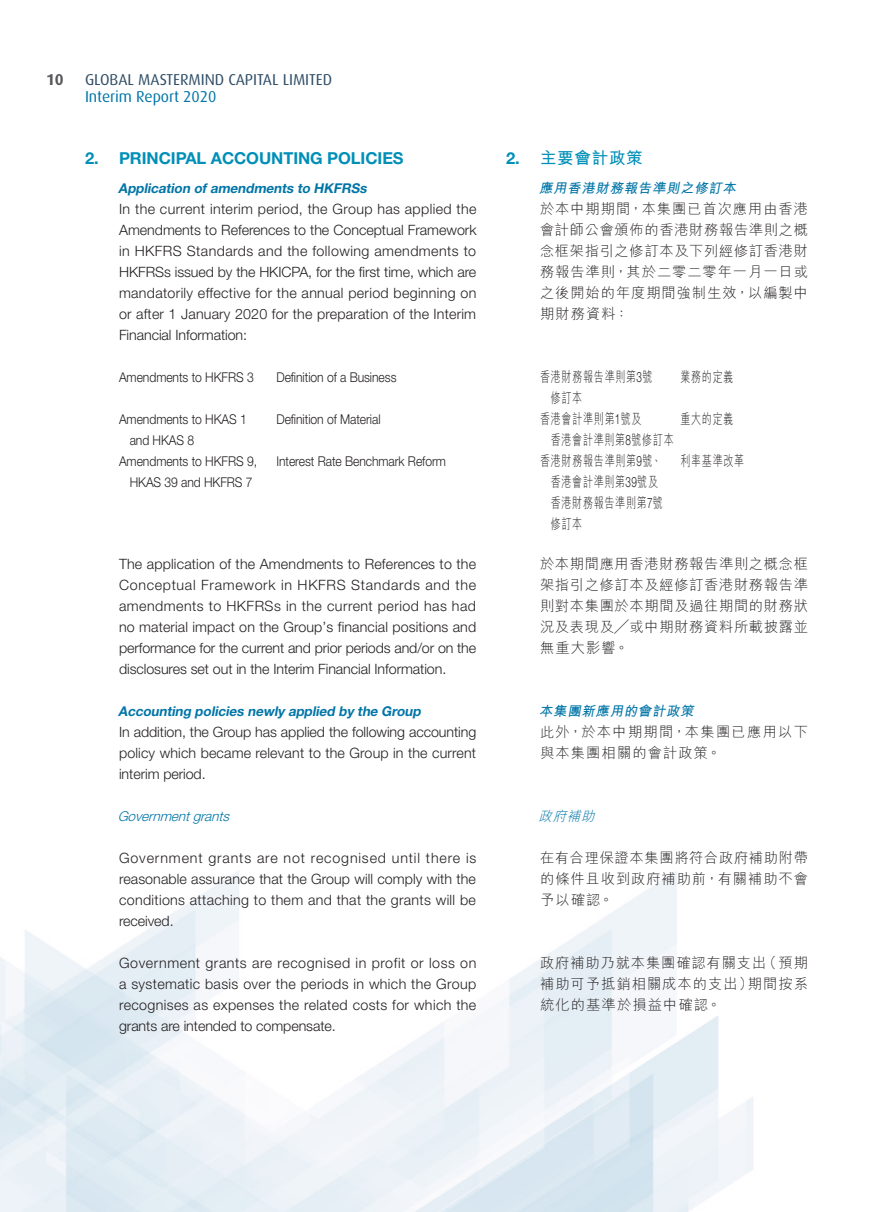
<style>
.page{position:relative;width:893px;height:1212px;background:#fff}
.page>*{position:absolute;margin:0;border:0;box-sizing:border-box;transform-origin:0 0}
.Heading_2{font:700 16.5px "Helvetica Neue LT Std";letter-spacing:-.005em;color:#008fb8}
.C_Heading_2{font:700 16.5px "M Hei HK";letter-spacing:.045em;color:#008fb8}
.t1{font:15.75px "Dax";letter-spacing:-.005em;color:#304e67}
.t2{font:15.75px "Dax";letter-spacing:-.005em;color:#0075a7}
.t3{font:700 15.75px "Dax";color:#57585a}
.Body_Text{font:300 14.25px/21px "Helvetica Neue LT Std";letter-spacing:-.005em;color:#231f20;text-align:justify}
.C_Body_Text{font:300 14.25px/21px "M Hei HK";letter-spacing:.07em;color:#231f20;text-align:justify}
.C_Body_Text-2{font:300 14.25px/21px "M Hei HK";letter-spacing:.07em;color:#231f20;scale:.7 1}
.C_Body_Text-3{font:300 14.25px/21px "M Hei HK";letter-spacing:.09em;color:#231f20}
.Body_Text-2{font:300 13.5px/21px "Helvetica Neue LT Std";letter-spacing:-.005em;color:#231f20;scale:.9 1}
.Heading_3{font:italic 700 13.5px "Helvetica Neue LT Std";color:#0075a7}
.C_Heading_3{font:italic 700 13.5px "M Hei HK";color:#0075a7}
.Heading_4{font:italic 300 13.5px "Helvetica Neue LT Std";color:#0075a7}
.C_Heading_4{font:italic 300 13.5px "M Hei HK";color:#0075a7}
.s1{font-family:"Helvetica Neue LT Std"}
</style>
<div class="page">
<p class="t3" style="left:46px;top:71px;width:19px">10</p>
<p class="t1" style="left:85px;top:71px;width:249px">GLOBAL MASTERMIND CAPITAL LIMITED</p>
<p class="t2" style="left:85px;top:87px;width:133px">Interim Report 2020</p>
<p class="Heading_2" style="left:85px;top:147px;width:320px">2. PRINCIPAL ACCOUNTING POLICIES</p>
<p class="Heading_3" style="left:118px;top:180px;width:253px">Application ofamendments to HKFRSs</p>
<p class="Body_Text" style="left:119px;top:198px;width:359px">In the current interim period, the Group has applied the Amendments to References to the Conceptual Framework in HKFRS Standards and the following amendments to HKFRSs issued by the HKICPA, for the first time, which are mandatorily effective for the annual period beginning on or after 1 January 2020 for the preparation of the Interim Financial Information:</p>
<p class="Body_Text-2" style="left:119px;top:367px;width:151px">Amendments to HKFRS 3</p>
<p class="Body_Text-2" style="left:276px;top:367px;width:135px">Definition of a Business</p>
<p class="Body_Text-2" style="left:130px;top:409px;width:132px;text-indent:-11px">Amendments to HKAS 1 and HKAS 8</p>
<p class="Body_Text-2" style="left:276px;top:409px;width:117px">Definition of Material</p>
<p class="Body_Text-2" style="left:119px;top:451px;width:155px;text-align:center">Amendments to HKFRS 9,<br>HKAS 39 and HKFRS 7</p>
<p class="Body_Text-2" style="left:276px;top:451px;width:190px">Interest Rate Benchmark Reform</p>
<p class="Body_Text" style="left:119px;top:553px;width:359px">The application of the Amendments to References to the Conceptual Framework in HKFRS Standards and the amendments to HKFRSs in the current period has had no material impact on the Group’s financial positions and performance for the current and prior periods and/or on the disclosures set out in the Interim Financial Information.</p>
<p class="Heading_3" style="left:118px;top:703px;width:307px">Accounting policies newly applied by the Group</p>
<p class="Body_Text" style="left:119px;top:721px;width:359px">In addition, the Group has applied the following accounting policy which became relevant to the Group in the current interim period.</p>
<p class="Heading_4" style="left:118px;top:808px;width:117px">Governmentgrants</p>
<p class="Body_Text" style="left:119px;top:847px;width:359px">Government grants are not recognised until there is reasonable assurance that the Group will comply with the conditions attaching to them and that the grants will be received.</p>
<p class="Body_Text" style="left:119px;top:952px;width:359px">Government grants are recognised in profit or loss on a systematic basis over the periods in which the Group recognises as expenses the related costs for which the grants are intended to compensate.</p>
<p class="C_Heading_2" style="left:506px;top:146px;width:138px"><span class="s1">2.</span> 主要會計政策</p>
<p class="C_Heading_3" style="left:539px;top:178px;width:201px">應用香港財務報告準則之修訂本</p>
<p class="C_Body_Text" style="left:540px;top:198px;width:269px">於本中期期間，本集團已首次應用由香港會計師公會頒佈的香港財務報告準則之概念框架指引之修訂本及下列經修訂香港財務報告準則，其於二零二零年一月一日或之後開始的年度期間強制生效，以編製中期財務資料：</p>
<p class="C_Body_Text-2" style="left:551px;top:366px;width:147px;text-indent:-11px">香港財務報告準則第<span class="s1">3</span>號修訂本</p>
<p class="C_Body_Text-2" style="left:680px;top:366px;width:77px">業務的定義</p>
<p class="C_Body_Text-2" style="left:551px;top:408px;width:177px;text-indent:-11px">香港會計準則第<span class="s1">1</span>號及<br>香港會計準則第<span class="s1">8</span>號修訂本</p>
<p class="C_Body_Text-2" style="left:680px;top:408px;width:77px">重大的定義</p>
<p class="C_Body_Text-2" style="left:551px;top:450px;width:162px;text-indent:-11px">香港財務報告準則第<span class="s1">9</span>號、香港會計準則第<span class="s1">39</span>號及香港財務報告準則第<span class="s1">7</span>號修訂本</p>
<p class="C_Body_Text-2" style="left:680px;top:450px;width:93px">利率基準改革</p>
<p class="C_Body_Text" style="left:540px;top:553px;width:269px">於本期間應用香港財務報告準則之概念框架指引之修訂本及經修訂香港財務報告準則對本集團於本期間及過往期間的財務狀況及表現及╱或中期財務資料所載披露並無重大影響。</p>
<p class="C_Heading_3" style="left:539px;top:701px;width:159px">本集團新應用的會計政策</p>
<p class="C_Body_Text-3" style="left:540px;top:721px;width:269px">此外，於本中期期間，本集團已應用以下與本集團相關的會計政策。</p>
<p class="C_Heading_4" style="left:539px;top:809px;width:61px">政府補助</p>
<p class="C_Body_Text" style="left:540px;top:847px;width:269px">在有合理保證本集團將符合政府補助附帶的條件且收到政府補助前，有關補助不會予以確認。</p>
<p class="C_Body_Text" style="left:540px;top:952px;width:269px">政府補助乃就本集團確認有關支出（預期補助可予抵銷相關成本的支出）期間按系統化的基準於損益中確認。</p>
</div>
